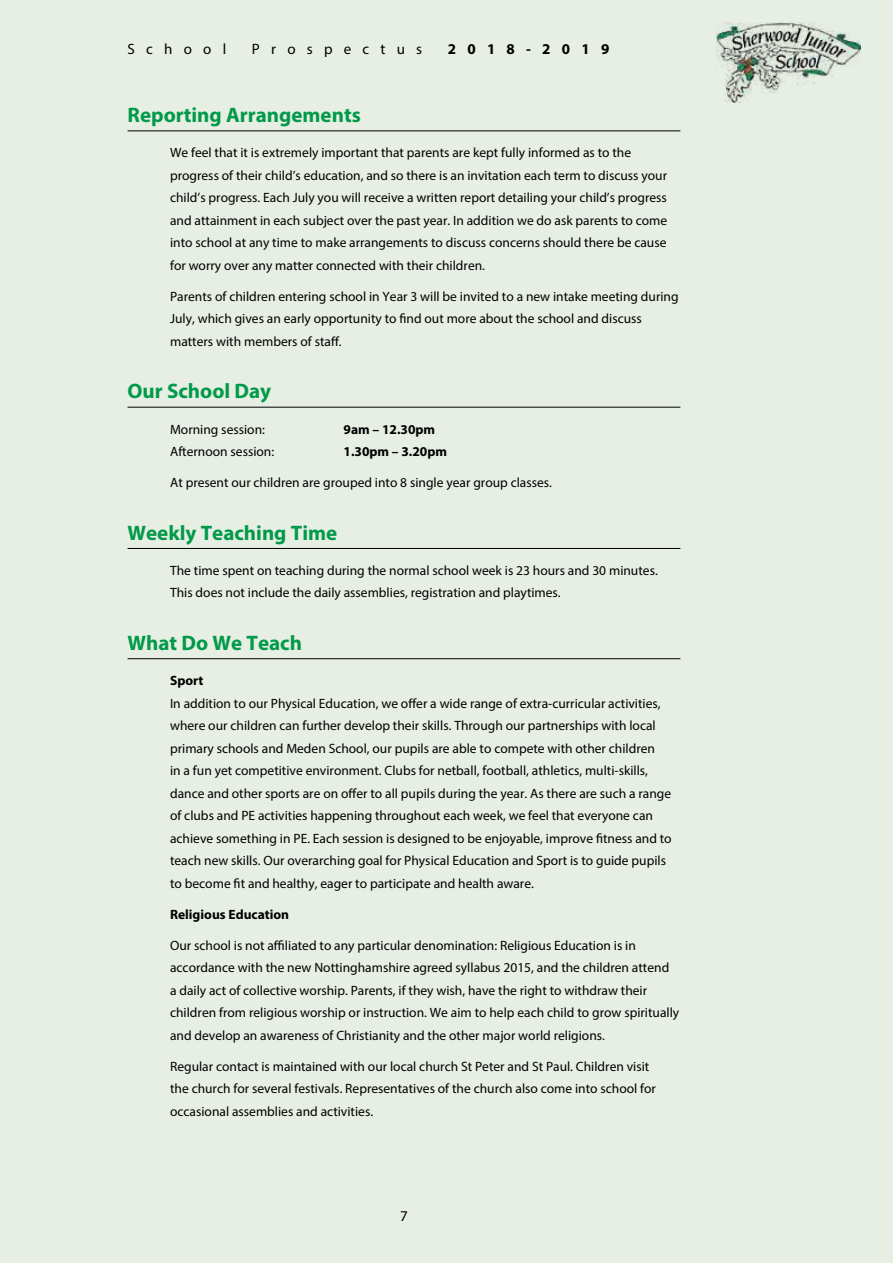
<style>
.page{position:relative;width:893px;height:1263px;background:#e7eee4}
.page>*{position:absolute;margin:0;border:0;box-sizing:border-box;transform-origin:0 0}
.t1{font:700 21px "Myriad Pro";color:#019a49}
.t2{font:15px "Myriad Pro";letter-spacing:.75em;color:#000}
.t3{font:700 15px "Myriad Pro";letter-spacing:.75em;color:#000}
.t4{font:13.5px/22.5px "Myriad Pro";color:#000}
.t5{font:700 13.5px "Myriad Pro";color:#000}
</style>
<div class="page">
<hr style="left:128px;top:131px;width:552px;height:1px;background:#000">
<hr style="left:128px;top:407px;width:552px;height:1px;background:#000">
<hr style="left:128px;top:548px;width:552px;height:1px;background:#000">
<hr style="left:128px;top:658px;width:552px;height:1px;background:#000">
<img style="left:716px;top:23px;width:145px;height:79px">
<p class="t2" style="left:128px;top:39px;width:100px">School</p>
<p class="t2" style="left:252px;top:39px;width:172px">Prospectus</p>
<p class="t3" style="left:448px;top:39px;width:163px">2018-2019</p>
<h1 class="t1" style="left:128px;top:101px;width:235px">Reporting Arrangements</h1>
<p class="t4" style="left:170px;top:141px;width:499px">We feel that it is extremely important that parents are kept fully informed as to the progress of their child’s education, and so there is an invitation each term to discuss your child’s progress. Each July you will receive a written report detailing your child’s progress and attainment in each subject over the past year. In addition we do ask parents to come into school at any time to make arrangements to discuss concerns should there be cause for worry over any matter connected with their children.</p>
<p class="t4" style="left:170px;top:285px;width:510px">Parents of children entering school in Year 3 will be invited to a new intake meeting during<br>July, which gives an early opportunity to find out more about the school and discuss matters with members of staff.</p>
<h1 class="t1" style="left:128px;top:378px;width:145px">Our School Day</h1>
<p class="t4" style="left:170px;top:418px;width:96px">Morning session:</p>
<p class="t5" style="left:344px;top:420px;width:93px">9am – 12.30pm</p>
<p class="t4" style="left:170px;top:440px;width:106px">Afternoon session:</p>
<p class="t5" style="left:344px;top:443px;width:105px">1.30pm – 3.20pm</p>
<p class="t4" style="left:170px;top:471px;width:383px">At present our children are grouped into 8 single year group classes.</p>
<h1 class="t1" style="left:128px;top:519px;width:211px">Weekly Teaching Time</h1>
<p class="t4" style="left:170px;top:559px;width:489px">The time spent on teaching during the normal school week is 23 hours and 30 minutes.<br>This does not include the daily assemblies, registration and playtimes.</p>
<h1 class="t1" style="left:128px;top:629px;width:176px">What Do We Teach</h1>
<p class="t5" style="left:170px;top:672px;width:35px">Sport</p>
<p class="t4" style="left:170px;top:692px;width:503px">In addition to our Physical Education, we offer a wide range of extra-curricular activities, where our children can further develop their skills. Through our partnerships with local primary schools and Meden School, our pupils are able to compete with other children<br>in a fun yet competitive environment. Clubs for netball, football, athletics, multi-skills, dance and other sports are on offer to all pupils during the year. As there are such a range of clubs and PE activities happening throughout each week, we feel that everyone can achieve something in PE. Each session is designed to be enjoyable, improve fitness and to teach new skills. Our overarching goal for Physical Education and Sport is to guide pupils to become fit and healthy, eager to participate and health aware.</p>
<p class="t5" style="left:170px;top:905px;width:121px">Religious Education</p>
<p class="t4" style="left:170px;top:934px;width:511px">Our school is not affiliated to any particular denomination: Religious Education is in accordance with the new Nottinghamshire agreed syllabus 2015, and the children attend<br>a daily act of collective worship. Parents, if they wish, have the right to withdraw their children from religious worship or instruction. We aim to help each child to grow spiritually and develop an awareness of Christianity and the other major world religions.</p>
<p class="t4" style="left:170px;top:1055px;width:487px">Regular contact is maintained with our local church St Peter and St Paul. Children visit the church for several festivals. Representatives of the church also come into school for occasional assemblies and activities.</p>
<p class="t2" style="left:400px;top:1206px;width:9px">7</p>
</div>
